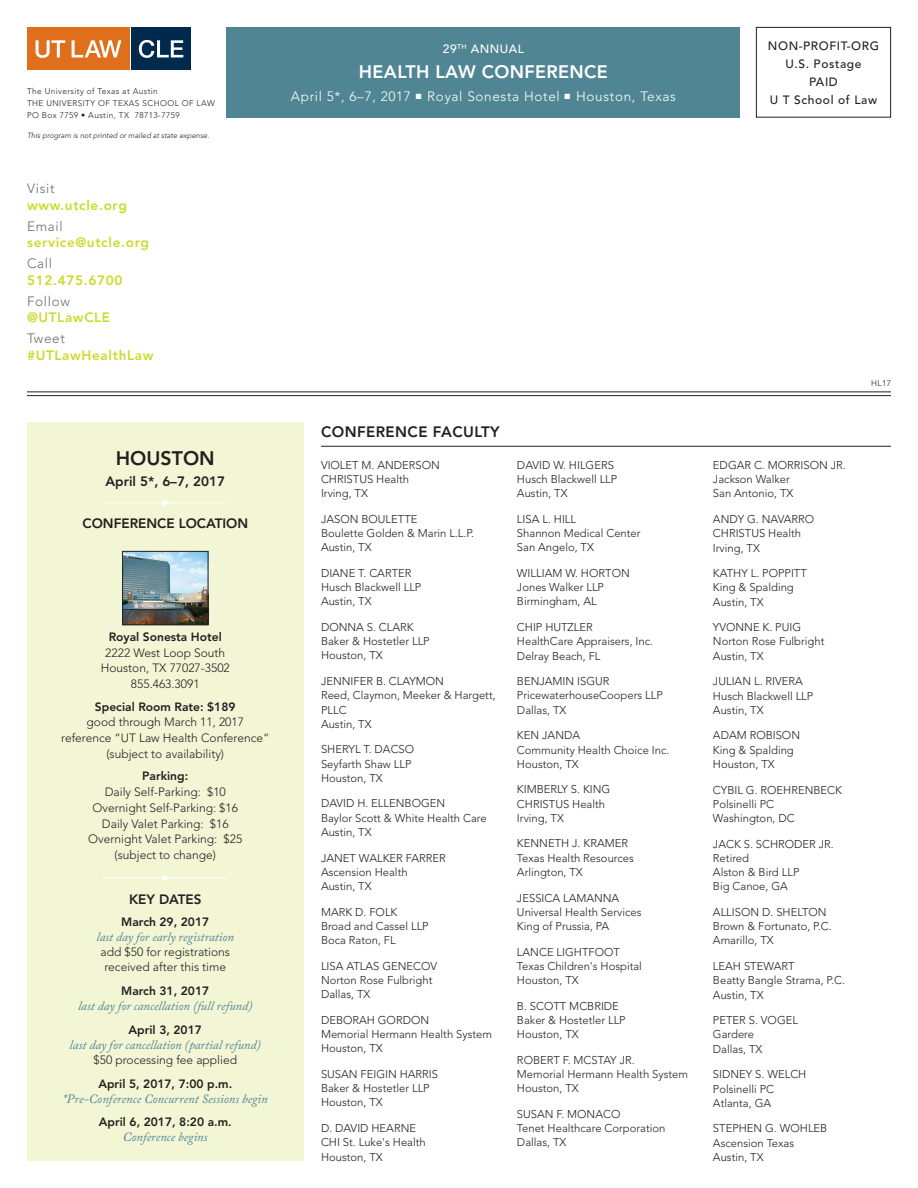
<style>
.page{position:relative;width:918px;height:1188px;background:#fff}
.page>*{position:absolute;margin:0;border:0;box-sizing:border-box;transform-origin:0 0}
.t1{font:800 19.5px "Avenir LT Std";color:#231f20}
.t2{font:800 18px "Avenir LT Std";letter-spacing:.02em;color:#fff}
.t3{font:800 15px "Avenir LT Std";letter-spacing:.03em;color:#231f20}
.t4{font:800 13.5px "Avenir LT Std";letter-spacing:.05em;color:#cadb2a}
.t5{font:300 13.5px "Avenir LT Std";letter-spacing:.05em;color:#fff}
.t6{font:800 13.5px "Avenir LT Std";color:#231f20}
.t7{font:300 13.5px "Avenir LT Std";letter-spacing:.05em;color:#6c6d70}
.t8{font:italic 12.75px "Adobe Caslon Pro";color:#508693}
.t9{font:300 12px/15.8px "Avenir LT Std";color:#231f20;text-align:center}
.t10{font:800 12px "Avenir LT Std";color:#231f20}
.t11{font:500 12px/18px "Avenir LT Std";letter-spacing:.05em;color:#231f20;text-align:center}
.t12{font:500 12px "Avenir LT Std";letter-spacing:.04em;color:#fff}
.t13{font:300 11.25px/14.2px "Avenir LT Std";color:#231f20}
.t14{font:300 8.25px/12px "Avenir LT Std";letter-spacing:.05em;color:#231f20}
.t15{font:italic 300 7.5px "Avenir LT Std";color:#231f20}
</style>
<div class="page">
<div style="left:756px;top:27px;width:135px;height:91px;border:1px solid #231f20"></div>
<div style="left:227px;top:27px;width:513px;height:91px;background:#508693"></div>
<hr style="left:27px;top:391px;width:864px;height:1px;background:#231f20">
<hr style="left:27px;top:395px;width:864px;height:1px;background:#231f20">
<div style="left:27px;top:423px;width:277px;height:738px;background:#f2f6d5"></div>
<svg style="left:103px;top:500px;width:125px;height:6px"></svg>
<img style="left:124px;top:553px;width:82px;height:70px">
<div style="left:122px;top:551px;width:86px;height:74px;border:1px solid #231f20"></div>
<svg style="left:103px;top:875px;width:125px;height:6px"></svg>
<div style="left:131px;top:27px;width:60px;height:42px;background:#00294e"></div>
<div style="left:27px;top:27px;width:102px;height:42px;background:#e06f1c"></div>
<svg style="left:36px;top:40px;width:29px;height:18px"></svg>
<svg style="left:72px;top:40px;width:49px;height:17px"></svg>
<svg style="left:139px;top:40px;width:44px;height:18px"></svg>
<hr style="left:321px;top:446px;width:570px;height:1px;background:#231f20">
<p class="t14" style="left:27px;top:85px;width:189px">The University of Texas at Austin<br>THE UNIVERSITY OF TEXAS SCHOOL OF LAW<br>PO Box 7759 • Austin, TX 78713-7759</p>
<p class="t15" style="left:27px;top:131px;width:184px">This program is not printed or mailed at state expense.</p>
<p class="t7" style="left:27px;top:181px;width:29px">Visit</p>
<p class="t4" style="left:27px;top:197px;width:101px">www.utcle.org</p>
<p class="t7" style="left:27px;top:218px;width:37px">Email</p>
<p class="t4" style="left:27px;top:235px;width:123px">service@utcle.org</p>
<p class="t7" style="left:27px;top:256px;width:27px">Call</p>
<p class="t4" style="left:27px;top:272px;width:97px">512.475.6700</p>
<p class="t7" style="left:27px;top:293px;width:44px">Follow</p>
<p class="t4" style="left:27px;top:310px;width:85px">@UTLawCLE</p>
<p class="t7" style="left:27px;top:331px;width:39px">Tweet</p>
<p class="t4" style="left:27px;top:347px;width:128px">#UTLawHealthLaw</p>
<p class="t12" style="left:443px;top:42px;width:82px">29<sup>TH</sup> ANNUAL</p>
<h2 class="t2" style="left:359px;top:61px;width:251px">HEALTH LAW CONFERENCE</h2>
<p class="t5" style="left:291px;top:88px;width:387px">April 5*, 6–7, 2017 ■ Royal Sonesta Hotel ■ Houston, Texas</p>
<h1 class="t1" style="left:116px;top:446px;width:100px">HOUSTON</h1>
<p class="t6" style="left:106px;top:473px;width:121px">April 5*, 6–7, 2017</p>
<p class="t6" style="left:82px;top:515px;width:167px">CONFERENCE LOCATION</p>
<p class="t10" style="left:109px;top:630px;width:115px">Royal Sonesta Hotel</p>
<p class="t9" style="left:101px;top:645px;width:131px">2222 West Loop South<br>Houston, TX 77027-3502<br>855.463.3091</p>
<p class="t10" style="left:95px;top:699px;width:142px">Special Room Rate: $189</p>
<p class="t9" style="left:61px;top:714px;width:210px">good through March 11, 2017 reference “UT Law Health Conference“ (subject to availability)</p>
<p class="t10" style="left:142px;top:769px;width:48px">Parking:</p>
<p class="t9" style="left:88px;top:784px;width:156px">Daily Self-Parking: $10<br>Overnight Self-Parking: $16<br>Daily Valet Parking: $16<br>Overnight Valet Parking: $25 (subject to change)</p>
<p class="t6" style="left:129px;top:891px;width:74px">KEY DATES</p>
<p class="t10" style="left:121px;top:915px;width:89px">March 29, 2017</p>
<p class="t8" style="left:96px;top:929px;width:139px">last day for early registration</p>
<p class="t9" style="left:101px;top:944px;width:131px;line-height:15px">add $50 for registrations received after this time</p>
<p class="t10" style="left:121px;top:983px;width:89px">March 31, 2017</p>
<p class="t8" style="left:78px;top:998px;width:176px">last day for cancellation (full refund)</p>
<p class="t10" style="left:129px;top:1022px;width:75px">April 3, 2017</p>
<p class="t8" style="left:70px;top:1037px;width:193px">last day for cancellation (partial refund)</p>
<p class="t9" style="left:94px;top:1052px;width:145px">$50 processing fee applied</p>
<p class="t10" style="left:98px;top:1076px;width:135px">April 5, 2017, 7:00 p.m.</p>
<p class="t8" style="left:63px;top:1091px;width:207px">*Pre-Conference Concurrent Sessions begin</p>
<p class="t10" style="left:99px;top:1115px;width:134px">April 6, 2017, 8:20 a.m.</p>
<p class="t8" style="left:123px;top:1130px;width:86px">Conference begins</p>
<h3 class="t3" style="left:321px;top:423px;width:180px">CONFERENCE FACULTY</h3>
<p class="t13" style="left:321px;top:458px;width:121px">VIOLET M. ANDERSON<br>CHRISTUS Health<br>Irving, TX</p>
<p class="t13" style="left:321px;top:512px;width:155px">JASON BOULETTE<br>Boulette Golden &amp; Marin L.L.P.<br>Austin, TX</p>
<p class="t13" style="left:321px;top:566px;width:102px">DIANE T. CARTER<br>Husch Blackwell LLP<br>Austin, TX</p>
<p class="t13" style="left:321px;top:620px;width:110px">DONNA S. CLARK<br>Baker &amp; Hostetler LLP<br>Houston, TX</p>
<p class="t13" style="left:321px;top:674px;width:176px">JENNIFER B. CLAYMON<br>Reed, Claymon, Meeker &amp; Hargett,<br>PLLC<br>Austin, TX</p>
<p class="t13" style="left:321px;top:742px;width:95px">SHERYL T. DACSO<br>Seyfarth Shaw LLP<br>Houston, TX</p>
<p class="t13" style="left:321px;top:797px;width:167px">DAVID H. ELLENBOGEN<br>Baylor Scott &amp; White Health Care<br>Austin, TX</p>
<p class="t13" style="left:321px;top:851px;width:126px">JANET WALKER FARRER<br>Ascension Health<br>Austin, TX</p>
<p class="t13" style="left:321px;top:905px;width:109px">MARK D. FOLK<br>Broad and Cassel LLP<br>Boca Raton, FL</p>
<p class="t13" style="left:321px;top:959px;width:118px">LISA ATLAS GENECOV<br>Norton Rose Fulbright<br>Dallas, TX</p>
<p class="t13" style="left:321px;top:1013px;width:173px">DEBORAH GORDON<br>Memorial Hermann Health System<br>Houston, TX</p>
<p class="t13" style="left:321px;top:1067px;width:119px">SUSAN FEIGIN HARRIS<br>Baker &amp; Hostetler LLP<br>Houston, TX</p>
<p class="t13" style="left:321px;top:1121px;width:106px">D. DAVID HEARNE<br>CHI St. Luke's Health<br>Houston, TX</p>
<p class="t13" style="left:517px;top:458px;width:102px">DAVID W. HILGERS<br>Husch Blackwell LLP<br>Austin, TX</p>
<p class="t13" style="left:517px;top:512px;width:125px">LISA L. HILL<br>Shannon Medical Center<br>San Angelo, TX</p>
<p class="t13" style="left:517px;top:566px;width:114px">WILLIAM W. HORTON<br>Jones Walker LLP<br>Birmingham, AL</p>
<p class="t13" style="left:517px;top:620px;width:138px">CHIP HUTZLER<br>HealthCare Appraisers, Inc.<br>Delray Beach, FL</p>
<p class="t13" style="left:517px;top:674px;width:147px">BENJAMIN ISGUR<br>PricewaterhouseCoopers LLP<br>Dallas, TX</p>
<p class="t13" style="left:517px;top:728px;width:154px">KEN JANDA<br>Community Health Choice Inc.<br>Houston, TX</p>
<p class="t13" style="left:517px;top:782px;width:95px">KIMBERLY S. KING<br>CHRISTUS Health<br>Irving, TX</p>
<p class="t13" style="left:517px;top:836px;width:118px">KENNETH J. KRAMER<br>Texas Health Resources<br>Arlington, TX</p>
<p class="t13" style="left:517px;top:891px;width:126px">JESSICA LAMANNA<br>Universal Health Services<br>King of Prussia, PA</p>
<p class="t13" style="left:517px;top:945px;width:127px">LANCE LIGHTFOOT<br>Texas Children's Hospital<br>Houston, TX</p>
<p class="t13" style="left:517px;top:999px;width:110px">B. SCOTT MCBRIDE<br>Baker &amp; Hostetler LLP<br>Houston, TX</p>
<p class="t13" style="left:517px;top:1053px;width:173px">ROBERT F. MCSTAY JR.<br>Memorial Hermann Health System<br>Houston, TX</p>
<p class="t13" style="left:517px;top:1107px;width:150px">SUSAN F. MONACO<br>Tenet Healthcare Corporation<br>Dallas, TX</p>
<p class="t11" style="left:768px;top:37px;width:113px">NON-PROFIT-ORG<br>U.S. Postage<br>PAID<br>U T School of Law</p>
<p class="t14" style="left:871px;top:377px;width:21px">HL17</p>
<p class="t13" style="left:713px;top:458px;width:134px">EDGAR C. MORRISON JR.<br>Jackson Walker<br>San Antonio, TX</p>
<p class="t13" style="left:713px;top:512px;width:103px">ANDY G. NAVARRO<br>CHRISTUS Health<br>Irving, TX</p>
<p class="t13" style="left:713px;top:566px;width:95px">KATHY L. POPPITT<br>King &amp; Spalding<br>Austin, TX</p>
<p class="t13" style="left:713px;top:620px;width:113px">YVONNE K. PUIG<br>Norton Rose Fulbright<br>Austin, TX</p>
<p class="t13" style="left:713px;top:674px;width:102px">JULIAN L. RIVERA<br>Husch Blackwell LLP<br>Austin, TX</p>
<p class="t13" style="left:713px;top:728px;width:89px">ADAM ROBISON<br>King &amp; Spalding<br>Houston, TX</p>
<p class="t13" style="left:713px;top:783px;width:131px">CYBIL G. ROEHRENBECK<br>Polsinelli PC<br>Washington, DC</p>
<p class="t13" style="left:713px;top:837px;width:122px">JACK S. SCHRODER JR.<br>Retired<br>Alston &amp; Bird LLP<br>Big Canoe, GA</p>
<p class="t13" style="left:713px;top:905px;width:120px">ALLISON D. SHELTON<br>Brown &amp; Fortunato, P.C.<br>Amarillo, TX</p>
<p class="t13" style="left:713px;top:959px;width:134px">LEAH STEWART<br>Beatty Bangle Strama, P.C.<br>Austin, TX</p>
<p class="t13" style="left:713px;top:1013px;width:87px">PETER S. VOGEL<br>Gardere<br>Dallas, TX</p>
<p class="t13" style="left:713px;top:1067px;width:95px">SIDNEY S. WELCH<br>Polsinelli PC<br>Atlanta, GA</p>
<p class="t13" style="left:713px;top:1121px;width:116px">STEPHEN G. WOHLEB<br>Ascension Texas<br>Austin, TX</p>
</div>
